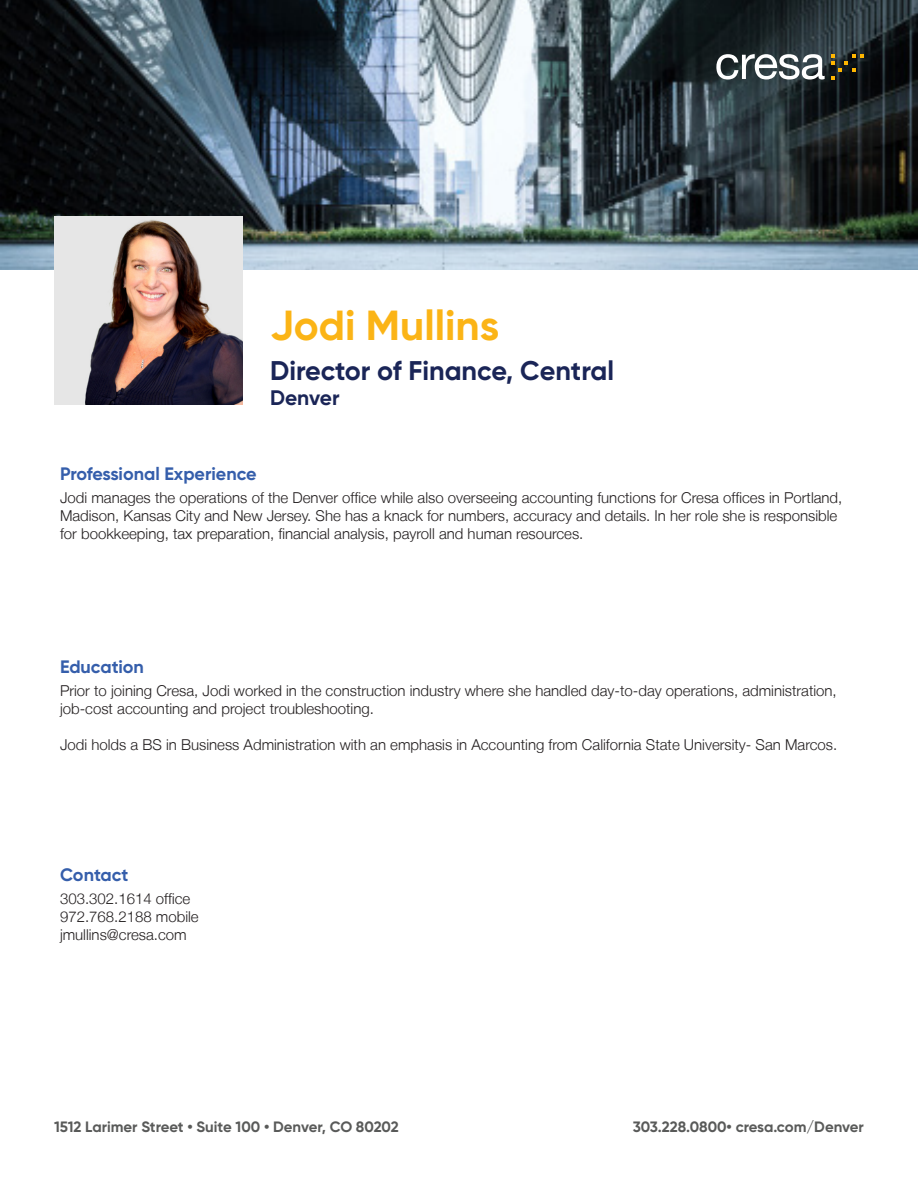
<style>
.page{position:relative;width:918px;height:1188px;background:#fff}
.page>*{position:absolute;margin:0;border:0;box-sizing:border-box;transform-origin:0 0}
.t1{font:700 42px "Gilroy";color:#fbb416}
.t2{font:700 27px "Gilroy";color:#1a2557}
.t3{font:700 21px "Gilroy";color:#1a2557}
.t4{font:700 18px "Gilroy";color:#355eab}
.t5{font:300 15px/18px "Helvetica Neue LT";color:#231f20}
.t6{font:700 15px "Gilroy";color:#595a59}
</style>
<div class="page">
<img style="left:0;top:0;width:918px;height:270px">
<img style="left:54px;top:216px;width:189px;height:189px">
<svg style="left:716px;top:54px;width:109px;height:26px"></svg>
<svg style="left:832px;top:54px;width:32px;height:25px"></svg>
<p class="t1" style="left:270px;top:299px;width:231px">Jodi Mullins</p>
<p class="t2" style="left:270px;top:354px;width:345px">Director of Finance, Central</p>
<p class="t3" style="left:270px;top:385px;width:71px">Denver</p>
<p class="t4" style="left:60px;top:462px;width:198px">Professional Experience</p>
<p class="t5" style="left:60px;top:488px;width:784px">Jodi manages the operations of the Denver office while also overseeing accounting functions for Cresa offices in Portland,</p>
<p class="t5" style="left:60px;top:506px;width:779px">Madison, Kansas City and New Jersey. She has a knack for numbers, accuracy and details. In her role she is responsible for bookkeeping, tax preparation, financial analysis, payroll and human resources.</p>
<p class="t4" style="left:60px;top:656px;width:86px">Education</p>
<p class="t5" style="left:60px;top:681px;width:778px">Prior to joining Cresa, Jodi worked in the construction industry where she handled day-to-day operations, administration, job-cost accounting and project troubleshooting.</p>
<p class="t5" style="left:60px;top:735px;width:779px">Jodi holds a BS in Business Administration with an emphasis in Accounting from California State University- San Marcos.</p>
<p class="t4" style="left:60px;top:863px;width:70px">Contact</p>
<p class="t5" style="left:60px;top:889px;width:132px">303.302.1614 office</p>
<p class="t5" style="left:60px;top:907px;width:140px">972.768.2188 mobile</p>
<p class="t5" style="left:60px;top:925px;width:128px">jmullins@cresa.com</p>
<p class="t6" style="left:54px;top:1118px;width:346px">1512 Larimer Street • Suite 100 • Denver, CO 80202</p>
<p class="t6" style="left:633px;top:1118px;width:233px">303.228.0800• cresa.com/Denver</p>
</div>
